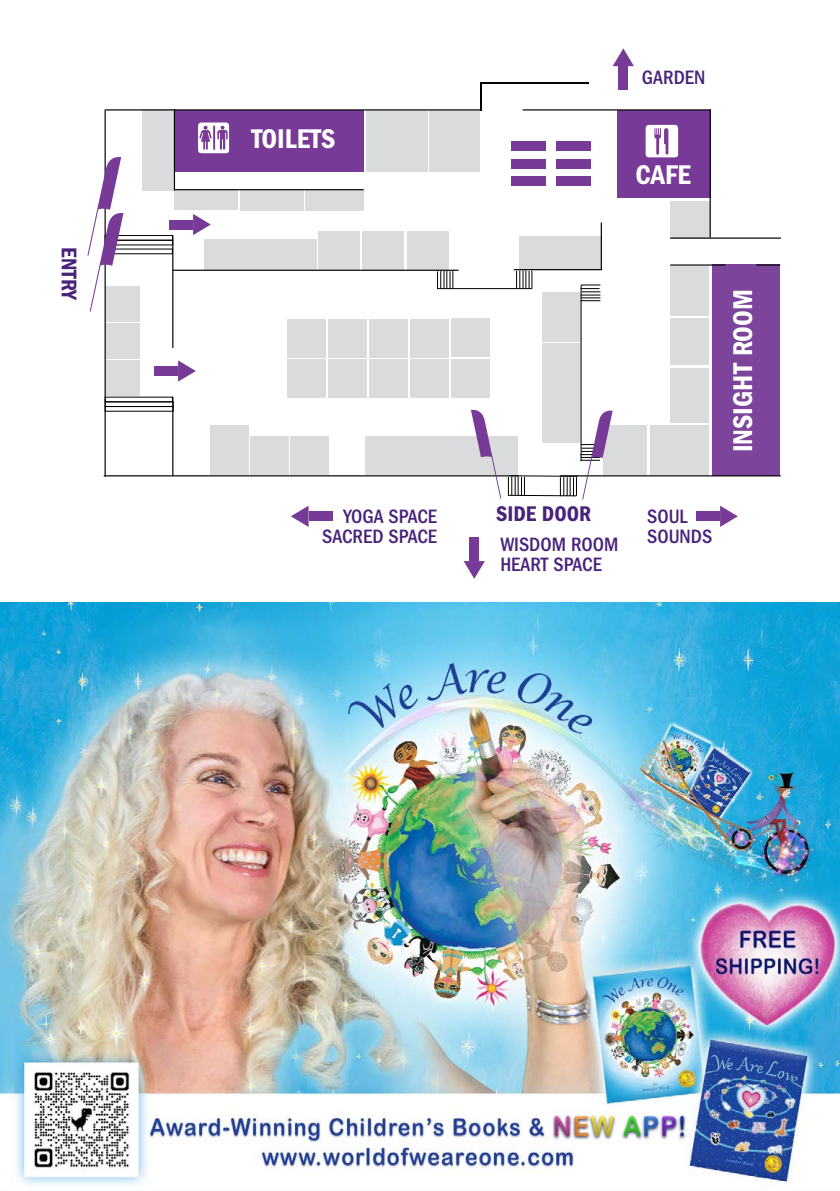
<style>
.page{position:relative;width:840px;height:1191px;background:#fff}
.page>*{position:absolute;margin:0;border:0;box-sizing:border-box;transform-origin:0 0}
.t1{font:28px "ITC Franklin Gothic Std Dm Cd";color:#fff}
.t2{font:22px "ITC Franklin Gothic Std Dm Cd";color:#49227b}
.t3{font:500 condensed 20px/20px "ITC Franklin Gothic Std";color:#49227b}
</style>
<div class="page">
<hr style="left:839px;top:1126px;width:1px;height:65px;background:#582c83">
<img style="left:0;top:602px;width:839px;height:584px">
<div style="left:141px;top:109px;width:33px;height:82px;background:#dadbdc"></div>
<div style="left:174px;top:110px;width:189px;height:61px;background:#773a96"></div>
<div style="left:174px;top:189px;width:63px;height:21px;background:#dadbdc"></div>
<div style="left:240px;top:190px;width:63px;height:20px;background:#dadbdc"></div>
<div style="left:305px;top:190px;width:58px;height:20px;background:#dadbdc"></div>
<div style="left:203px;top:239px;width:113px;height:30px;background:#dadbdc"></div>
<div style="left:318px;top:231px;width:42px;height:39px;background:#dadbdc"></div>
<div style="left:362px;top:231px;width:42px;height:39px;background:#dadbdc"></div>
<div style="left:406px;top:231px;width:42px;height:39px;background:#dadbdc"></div>
<div style="left:365px;top:436px;width:50px;height:38px;background:#dadbdc"></div>
<div style="left:416px;top:436px;width:50px;height:38px;background:#dadbdc"></div>
<div style="left:467px;top:436px;width:50px;height:38px;background:#dadbdc"></div>
<div style="left:366px;top:110px;width:61px;height:61px;background:#dadbdc"></div>
<div style="left:541px;top:343px;width:39px;height:44px;background:#dadbdc"></div>
<div style="left:541px;top:388px;width:39px;height:55px;background:#dadbdc"></div>
<div style="left:541px;top:292px;width:39px;height:50px;background:#dadbdc"></div>
<div style="left:451px;top:318px;width:39px;height:39px;background:#dadbdc"></div>
<div style="left:328px;top:359px;width:39px;height:39px;background:#dadbdc"></div>
<div style="left:287px;top:359px;width:39px;height:39px;background:#dadbdc"></div>
<div style="left:451px;top:359px;width:38px;height:39px;background:#dadbdc"></div>
<div style="left:650px;top:425px;width:58px;height:50px;background:#dadbdc"></div>
<div style="left:669px;top:368px;width:39px;height:54px;background:#dadbdc"></div>
<div style="left:669px;top:318px;width:39px;height:47px;background:#dadbdc"></div>
<div style="left:669px;top:266px;width:39px;height:50px;background:#dadbdc"></div>
<div style="left:429px;top:110px;width:51px;height:61px;background:#dadbdc"></div>
<div style="left:603px;top:425px;width:43px;height:50px;background:#dadbdc"></div>
<div style="left:328px;top:319px;width:39px;height:38px;background:#dadbdc"></div>
<div style="left:669px;top:201px;width:41px;height:38px;background:#dadbdc"></div>
<div style="left:287px;top:319px;width:39px;height:38px;background:#dadbdc"></div>
<div style="left:369px;top:319px;width:39px;height:39px;background:#dadbdc"></div>
<div style="left:410px;top:319px;width:39px;height:39px;background:#dadbdc"></div>
<div style="left:369px;top:359px;width:39px;height:39px;background:#dadbdc"></div>
<div style="left:410px;top:359px;width:38px;height:39px;background:#dadbdc"></div>
<div style="left:290px;top:436px;width:38px;height:39px;background:#dadbdc"></div>
<div style="left:249px;top:436px;width:39px;height:39px;background:#dadbdc"></div>
<div style="left:209px;top:425px;width:39px;height:50px;background:#dadbdc"></div>
<div style="left:511px;top:141px;width:35px;height:10px;background:#773a96"></div>
<div style="left:511px;top:159px;width:35px;height:10px;background:#773a96"></div>
<div style="left:511px;top:176px;width:35px;height:10px;background:#773a96"></div>
<div style="left:555px;top:141px;width:35px;height:10px;background:#773a96"></div>
<div style="left:555px;top:159px;width:35px;height:10px;background:#773a96"></div>
<div style="left:555px;top:176px;width:35px;height:10px;background:#773a96"></div>
<div style="left:617px;top:110px;width:93px;height:87px;background:#773a96"></div>
<hr style="left:480px;top:82px;width:108px;height:1px;background:#000">
<svg style="left:480px;top:83px;width:1px;height:28px"></svg>
<svg style="left:507px;top:477px;width:18px;height:19px"></svg>
<div style="left:711px;top:264px;width:68px;height:212px;background:#7c459b"></div>
<div style="left:105px;top:286px;width:34px;height:36px;background:#dadbdc"></div>
<div style="left:105px;top:323px;width:34px;height:36px;background:#dadbdc"></div>
<div style="left:105px;top:360px;width:34px;height:36px;background:#dadbdc"></div>
<hr style="left:437px;top:288px;width:95px;height:1px;background:#000">
<svg style="left:437px;top:271px;width:16px;height:18px"></svg>
<hr style="left:173px;top:270px;width:285px;height:1px;background:#000">
<hr style="left:174px;top:189px;width:189px;height:1px;background:#000">
<hr style="left:174px;top:109px;width:1px;height:81px;background:#000">
<hr style="left:104px;top:475px;width:414px;height:1px;background:#000">
<hr style="left:104px;top:109px;width:2px;height:367px;background:#000">
<hr style="left:172px;top:235px;width:1px;height:113px;background:#000">
<hr style="left:172px;top:397px;width:1px;height:79px;background:#000">
<hr style="left:106px;top:109px;width:375px;height:1px;background:#000">
<hr style="left:522px;top:109px;width:188px;height:1px;background:#000">
<hr style="left:709px;top:109px;width:1px;height:128px;background:#000">
<hr style="left:559px;top:475px;width:221px;height:1px;background:#000">
<hr style="left:669px;top:237px;width:111px;height:2px;background:#000">
<hr style="left:669px;top:264px;width:56px;height:2px;background:#000">
<hr style="left:755px;top:264px;width:24px;height:2px;background:#000">
<div style="left:105px;top:235px;width:68px;height:6px;border:1px solid #000"></div>
<div style="left:105px;top:401px;width:68px;height:6px;border:1px solid #000"></div>
<div style="left:105px;top:240px;width:68px;height:5px;border:1px solid #000"></div>
<div style="left:105px;top:406px;width:68px;height:5px;border:1px solid #000"></div>
<hr style="left:580px;top:285px;width:1px;height:176px;background:#000">
<svg style="left:512px;top:222px;width:90px;height:79px"></svg>
<div style="left:154px;top:366px;width:24px;height:10px;background:#773a96"></div>
<svg style="left:178px;top:360px;width:18px;height:22px"></svg>
<div style="left:308px;top:511px;width:24px;height:10px;background:#773a96"></div>
<svg style="left:291px;top:506px;width:17px;height:21px"></svg>
<div style="left:695px;top:511px;width:24px;height:10px;background:#773a96"></div>
<svg style="left:719px;top:505px;width:18px;height:22px"></svg>
<div style="left:469px;top:537px;width:10px;height:24px;background:#773a96"></div>
<svg style="left:463px;top:561px;width:21px;height:18px"></svg>
<div style="left:618px;top:66px;width:10px;height:24px;background:#773a96"></div>
<svg style="left:613px;top:48px;width:20px;height:18px"></svg>
<svg style="left:645px;top:125px;width:32px;height:32px"></svg>
<svg style="left:198px;top:122px;width:31px;height:31px"></svg>
<svg style="left:470px;top:410px;width:31px;height:89px"></svg>
<svg style="left:87px;top:157px;width:36px;height:155px"></svg>
<svg style="left:559px;top:410px;width:53px;height:89px"></svg>
<hr style="left:509px;top:475px;width:68px;height:2px;background:#000">
<hr style="left:508px;top:495px;width:68px;height:1px;background:#000">
<div style="left:169px;top:219px;width:24px;height:10px;background:#773a96"></div>
<svg style="left:193px;top:214px;width:18px;height:21px"></svg>
<p class="t2" style="left:82px;top:247px;width:56px;rotate:90deg">ENTRY</p>
<h1 class="t1" style="left:251px;top:122px;width:85px">TOILETS</h1>
<p class="t3" style="left:322px;top:506px;width:116px;text-align:right">YOGA SPACE<br>SACRED SPACE</p>
<p class="t3" style="left:641px;top:68px;width:65px">GARDEN</p>
<h1 class="t1" style="left:635px;top:159px;width:57px">CAFE</h1>
<h1 class="t1" style="left:726px;top:452px;width:164px;rotate:-90deg">INSIGHT ROOM</h1>
<p class="t2" style="left:496px;top:501px;width:96px">SIDE DOOR</p>
<p class="t3" style="left:646px;top:506px;width:67px">SOUL<br>SOUNDS</p>
<p class="t3" style="left:500px;top:534px;width:119px">WISDOM ROOM<br>HEART SPACE</p>
</div>
